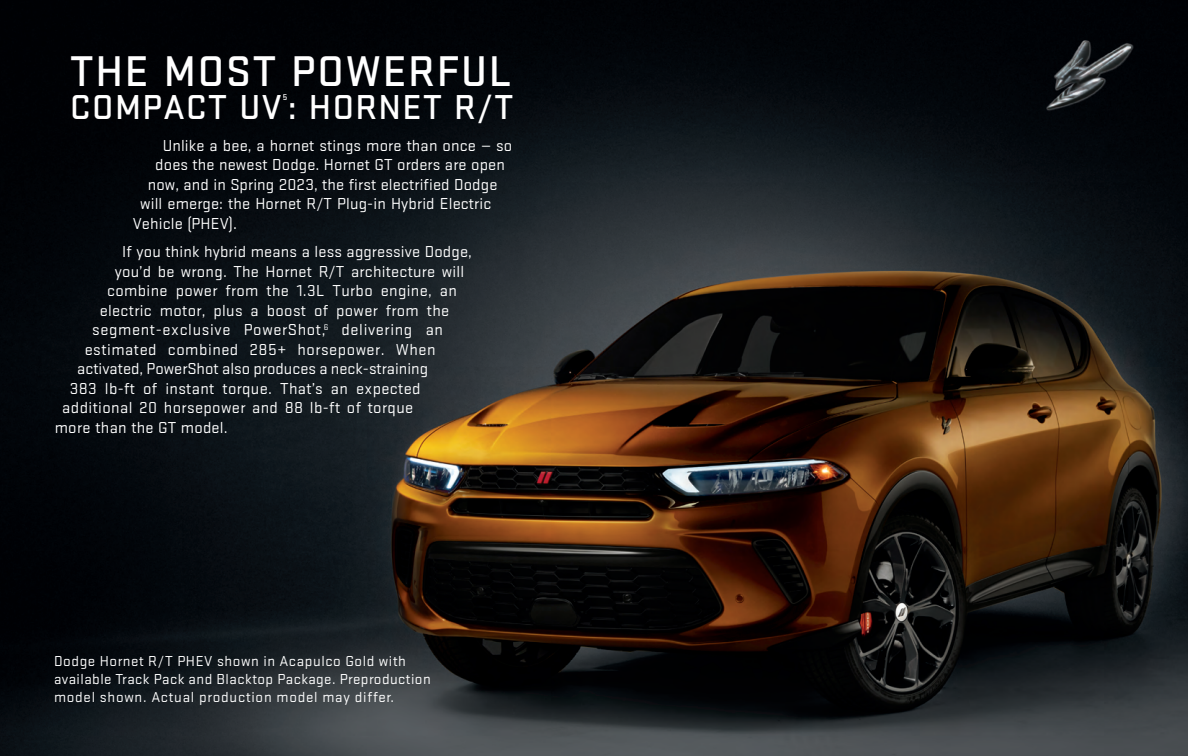
<style>
.page{position:relative;width:1188px;height:756px;background:#fff}
.page>*{position:absolute;margin:0;border:0;box-sizing:border-box;transform-origin:0 0}
.t1{font:500 44.7px "Stratum 1";letter-spacing:.04em;color:#fff}
.t2{font:500 36px "Stratum 1";letter-spacing:.04em;color:#fff}
.t3{font:16.5px "Stratum 1";letter-spacing:.01em;color:#fff}
.t4{font:16.5px "Stratum 1";letter-spacing:.04em;color:#fff}
.t5{font:16.5px "Stratum 1";letter-spacing:.03em;color:#fff}
.t6{font:15px/18px "Stratum 1";letter-spacing:.04em;color:#fff}
.t7{font:500 8.7px "Stratum 1";color:#fff}
</style>
<div class="page">
<img style="left:0;top:0;width:1188px;height:756px">
<img style="left:1037px;top:37px;width:104px;height:75px">
<h1 class="t1" style="left:70px;top:41px;width:443px">THE MOST POWERFUL</h1>
<h2 class="t2" style="left:70px;top:82px;width:445px">COMPACT UV: HORNET R/T</h2>
<p class="t7" style="left:283px;top:92px;width:6px">5</p>
<p class="t3" style="left:163px;top:135px;width:351px">Unlike a bee, a hornet stings more than once — so</p>
<p class="t3" style="left:155px;top:154px;width:351px">does the newest Dodge. Hornet GT orders are open</p>
<p class="t3" style="left:148px;top:174px;width:351px">now, and in Spring 2023, the first electrified Dodge</p>
<p class="t3" style="left:140px;top:193px;width:353px">will emerge: the Hornet R/T Plug-in Hybrid Electric</p>
<p class="t3" style="left:133px;top:213px;width:106px">Vehicle (PHEV).</p>
<p class="t3" style="left:122px;top:241px;width:351px">If you think hybrid means a less aggressive Dodge,</p>
<p class="t3" style="left:115px;top:261px;width:351px">you’d be wrong. The Hornet R/T architecture will</p>
<p class="t3" style="left:107px;top:280px;width:351px">combine power from the 1.3L Turbo engine, an</p>
<p class="t3" style="left:100px;top:300px;width:351px">electric motor, plus a boost of power from the</p>
<p class="t4" style="left:92px;top:319px;width:352px">segment-exclusive PowerShot,<sup>6</sup> delivering an</p>
<p class="t5" style="left:85px;top:339px;width:352px">estimated combined 285+ horsepower. When</p>
<p class="t3" style="left:77px;top:358px;width:352px">activated, PowerShot also produces a neck-straining</p>
<p class="t3" style="left:70px;top:378px;width:352px">383 lb-ft of instant torque. That’s an expected</p>
<p class="t3" style="left:62px;top:397px;width:353px">additional 20 horsepower and 88 lb-ft of torque</p>
<p class="t3" style="left:55px;top:417px;width:174px">more than the GT model.</p>
<p class="t6" style="left:54px;top:651px;width:378px">Dodge Hornet R/T PHEV shown in Acapulco Gold with available Track Pack and Blacktop Package. Preproduction model shown. Actual production model may differ.</p>
</div>
